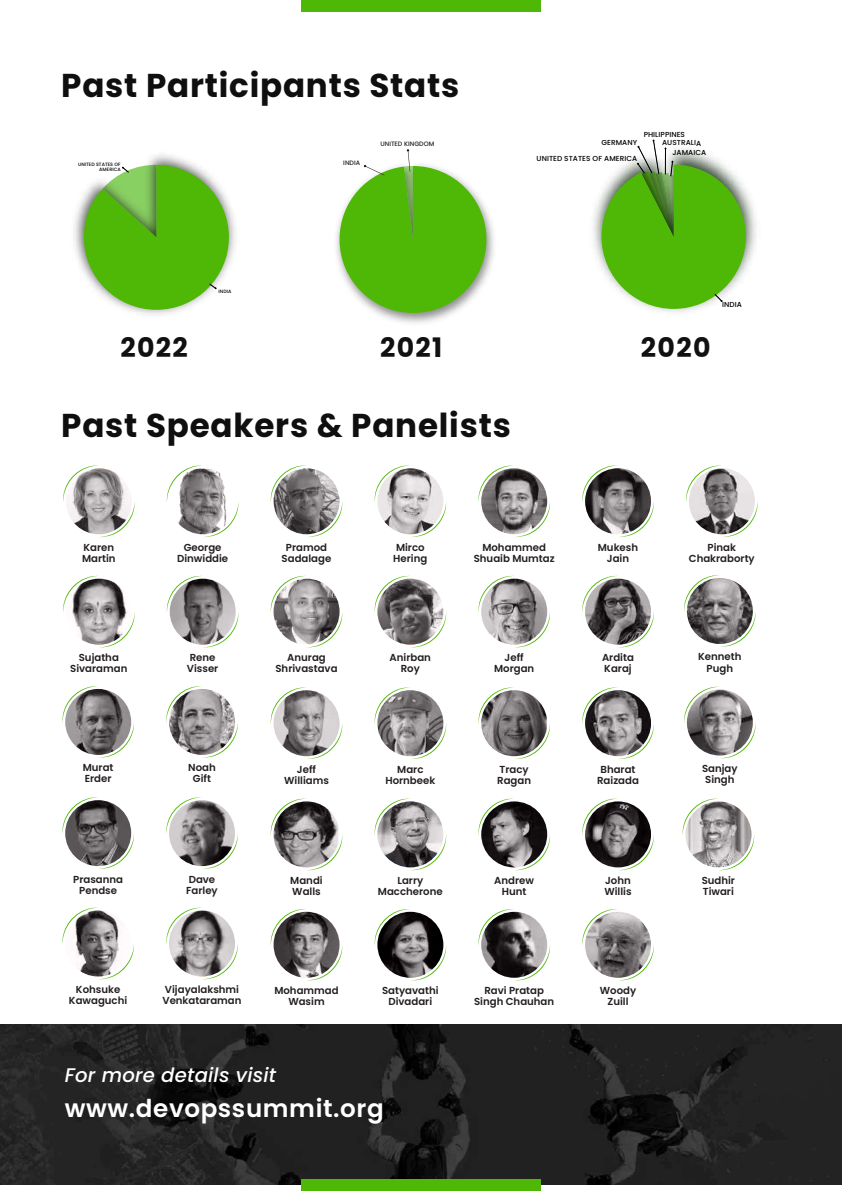
<style>
.page{position:relative;width:842px;height:1191px;background:#fff}
.page>*{position:absolute;margin:0;border:0;box-sizing:border-box;transform-origin:0 0}
.t1{font:700 33px "Poppins";letter-spacing:.025em;color:#0f0f0f}
.t2{font:700 26.8px "Poppins";letter-spacing:.05em;color:#111}
.t3{font:600 24.6px "Poppins";letter-spacing:.025em;color:#fff}
.t4{font:italic 500 19.7px "Poppins";letter-spacing:.01em;color:#fff}
.t5{font:600 10.2px/11.2px "Poppins";color:#231f20;text-align:center}
.t6{font:500 7.3px/7.7px "Poppins";letter-spacing:.005em;color:#000}
.t7{font:500 6.3px "Poppins";color:#231f20}
.t8{font:500 4.7px/5.7px "Poppins";letter-spacing:.01em;color:#000;text-align:right}
</style>
<div class="page">
<img style="left:74px;top:154px;width:162px;height:161px">
<svg style="left:84px;top:165px;width:145px;height:145px;background:#74c23f"></svg>
<img style="left:336px;top:210px;width:158px;height:114px">
<svg style="left:339px;top:149px;width:147px;height:164px"></svg>
<img style="left:593px;top:139px;width:164px;height:174px">
<svg style="left:601px;top:140px;width:145px;height:169px"></svg>
<svg style="left:63px;top:465px;width:72px;height:72px"></svg>
<img style="left:66px;top:468px;width:66px;height:66px">
<svg style="left:66px;top:468px;width:66px;height:66px"></svg>
<svg style="left:166px;top:465px;width:73px;height:72px"></svg>
<svg style="left:170px;top:468px;width:66px;height:66px"></svg>
<svg style="left:270px;top:465px;width:73px;height:72px"></svg>
<svg style="left:274px;top:468px;width:66px;height:66px;background:#7a7677"></svg>
<svg style="left:374px;top:465px;width:73px;height:72px"></svg>
<svg style="left:377px;top:468px;width:66px;height:66px;background:#c1bdbe"></svg>
<svg style="left:478px;top:465px;width:73px;height:72px"></svg>
<svg style="left:481px;top:468px;width:66px;height:66px;background:#797576"></svg>
<svg style="left:582px;top:465px;width:72px;height:72px"></svg>
<svg style="left:585px;top:468px;width:66px;height:66px;background:#5f5b5c"></svg>
<svg style="left:686px;top:465px;width:72px;height:72px"></svg>
<svg style="left:689px;top:468px;width:66px;height:66px;background:#9b9798"></svg>
<svg style="left:63px;top:576px;width:72px;height:71px"></svg>
<svg style="left:66px;top:578px;width:66px;height:66px"></svg>
<svg style="left:166px;top:576px;width:73px;height:71px"></svg>
<svg style="left:170px;top:578px;width:66px;height:66px;background:#878384"></svg>
<svg style="left:270px;top:576px;width:73px;height:71px"></svg>
<svg style="left:274px;top:578px;width:66px;height:66px;background:#908c8d"></svg>
<svg style="left:374px;top:576px;width:73px;height:71px"></svg>
<svg style="left:377px;top:578px;width:66px;height:66px;background:#747070"></svg>
<svg style="left:478px;top:576px;width:72px;height:71px"></svg>
<svg style="left:481px;top:578px;width:66px;height:66px;background:#999596"></svg>
<svg style="left:582px;top:576px;width:72px;height:71px"></svg>
<svg style="left:585px;top:578px;width:66px;height:66px;background:#656161"></svg>
<svg style="left:684px;top:575px;width:72px;height:72px"></svg>
<svg style="left:687px;top:578px;width:66px;height:66px;background:#777474"></svg>
<svg style="left:62px;top:686px;width:72px;height:72px"></svg>
<svg style="left:65px;top:689px;width:66px;height:66px;background:#757172"></svg>
<svg style="left:166px;top:686px;width:72px;height:72px"></svg>
<svg style="left:169px;top:689px;width:66px;height:66px;background:#938f90"></svg>
<svg style="left:270px;top:687px;width:73px;height:72px"></svg>
<svg style="left:274px;top:690px;width:66px;height:66px;background:#9d999a"></svg>
<svg style="left:374px;top:687px;width:73px;height:72px"></svg>
<svg style="left:377px;top:690px;width:66px;height:66px;background:#837f80"></svg>
<svg style="left:478px;top:687px;width:73px;height:72px"></svg>
<img style="left:481px;top:690px;width:66px;height:66px">
<svg style="left:481px;top:690px;width:66px;height:66px;background:#6b6768"></svg>
<svg style="left:582px;top:687px;width:72px;height:72px"></svg>
<svg style="left:585px;top:690px;width:66px;height:66px;background:#716d6e"></svg>
<svg style="left:684px;top:686px;width:72px;height:72px"></svg>
<svg style="left:687px;top:689px;width:66px;height:66px;background:#848081"></svg>
<svg style="left:62px;top:797px;width:72px;height:72px"></svg>
<svg style="left:65px;top:800px;width:66px;height:66px;background:#5c585a"></svg>
<svg style="left:166px;top:797px;width:72px;height:72px"></svg>
<svg style="left:169px;top:800px;width:66px;height:66px;background:#7c7879"></svg>
<svg style="left:270px;top:798px;width:73px;height:72px"></svg>
<img style="left:274px;top:801px;width:64px;height:66px">
<svg style="left:274px;top:801px;width:66px;height:66px;background:#716d6e"></svg>
<svg style="left:374px;top:798px;width:73px;height:72px"></svg>
<svg style="left:377px;top:801px;width:66px;height:66px;background:#8e8a8b"></svg>
<svg style="left:478px;top:798px;width:73px;height:72px"></svg>
<svg style="left:481px;top:801px;width:66px;height:66px;background:#545051"></svg>
<svg style="left:582px;top:798px;width:72px;height:72px"></svg>
<svg style="left:585px;top:801px;width:66px;height:66px;background:#444041"></svg>
<svg style="left:682px;top:798px;width:73px;height:72px"></svg>
<svg style="left:685px;top:801px;width:66px;height:66px;background:#a7a3a4"></svg>
<svg style="left:62px;top:907px;width:72px;height:72px"></svg>
<svg style="left:65px;top:910px;width:66px;height:66px"></svg>
<svg style="left:166px;top:907px;width:72px;height:72px"></svg>
<svg style="left:169px;top:910px;width:66px;height:66px;background:#949091"></svg>
<svg style="left:270px;top:909px;width:73px;height:71px"></svg>
<svg style="left:274px;top:911px;width:66px;height:66px;background:#696566"></svg>
<svg style="left:374px;top:909px;width:73px;height:71px"></svg>
<svg style="left:377px;top:911px;width:66px;height:66px;background:#474445"></svg>
<svg style="left:478px;top:909px;width:72px;height:71px"></svg>
<svg style="left:481px;top:911px;width:66px;height:66px;background:#5d5a5b"></svg>
<svg style="left:582px;top:909px;width:72px;height:71px"></svg>
<svg style="left:585px;top:911px;width:66px;height:66px;background:#888585"></svg>
<img style="left:0;top:1024px;width:842px;height:160px">
<div style="left:301px;top:0;width:239px;height:12px;background:#4fb806"></div>
<div style="left:301px;top:1179px;width:239px;height:12px;background:#4fb806"></div>
<h1 class="t1" style="left:61px;top:66px;width:400px">Past Participants Stats</h1>
<p class="t8" style="left:78px;top:161px;width:44px">UNITED STATES OF<br>AMERICA</p>
<p class="t7" style="left:343px;top:159px;width:18px">INDIA</p>
<p class="t7" style="left:380px;top:140px;width:55px">UNITED KINGDOM</p>
<p class="t6" style="left:602px;top:138px;width:37px;rotate:1deg">GERMANY</p>
<p class="t6" style="left:662px;top:131px;width:41px;text-indent:-19px;rotate:1deg">PHILIPPINES<br>AUSTRALIA</p>
<p class="t6" style="left:672px;top:148px;width:35px;rotate:1deg">JAMAICA</p>
<p class="t6" style="left:537px;top:155px;width:102px">UNITED STATES OF AMERICA</p>
<p class="t8" style="left:219px;top:288px;width:14px">INDIA</p>
<h2 class="t2" style="left:120px;top:332px;width:69px">2022</h2>
<h2 class="t2" style="left:380px;top:332px;width:64px">2021</h2>
<h2 class="t2" style="left:641px;top:332px;width:71px">2020</h2>
<p class="t6" style="left:722px;top:300px;width:21px;rotate:1deg">INDIA</p>
<h1 class="t1" style="left:61px;top:406px;width:451px">Past Speakers &amp; Panelists</h1>
<p class="t5" style="left:82px;top:541px;width:35px;text-align:left">Karen<br>Martin</p>
<p class="t5" style="left:177px;top:541px;width:53px">George<br>Dinwiddie</p>
<p class="t5" style="left:282px;top:541px;width:51px">Pramod<br>Sadalage</p>
<p class="t5" style="left:393px;top:541px;width:36px;text-align:left">Mirco<br>Hering</p>
<p class="t5" style="left:474px;top:541px;width:82px">Mohammed<br>Shuaib Mumtaz</p>
<p class="t5" style="left:598px;top:541px;width:42px">Mukesh<br>Jain</p>
<p class="t5" style="left:689px;top:541px;width:67px">Pinak<br>Chakraborty</p>
<p class="t5" style="left:70px;top:652px;width:59px">Sujatha<br>Sivaraman</p>
<p class="t5" style="left:187px;top:652px;width:33px;text-align:left">Rene<br>Visser</p>
<p class="t5" style="left:275px;top:652px;width:64px">Anurag<br>Shrivastava</p>
<p class="t5" style="left:390px;top:652px;width:43px">Anirban<br>Roy</p>
<p class="t5" style="left:494px;top:652px;width:42px">Jeff<br>Morgan</p>
<p class="t5" style="left:602px;top:652px;width:33px;text-align:left">Ardita<br>Karaj</p>
<p class="t5" style="left:698px;top:651px;width:45px">Kenneth<br>Pugh</p>
<p class="t5" style="left:83px;top:762px;width:32px;text-align:left">Murat<br>Erder</p>
<p class="t5" style="left:188px;top:762px;width:29px">Noah<br>Gift</p>
<p class="t5" style="left:284px;top:763px;width:46px">Jeff<br>Williams</p>
<p class="t5" style="left:385px;top:763px;width:51px">Marc<br>Hornbeek</p>
<p class="t5" style="left:497px;top:763px;width:35px;text-align:left">Tracy<br>Ragan</p>
<p class="t5" style="left:597px;top:763px;width:43px">Bharat<br>Raizada</p>
<p class="t5" style="left:702px;top:762px;width:37px">Sanjay<br>Singh</p>
<p class="t5" style="left:73px;top:873px;width:51px">Prasanna<br>Pendse</p>
<p class="t5" style="left:186px;top:873px;width:33px;text-align:left">Dave<br>Farley</p>
<p class="t5" style="left:290px;top:874px;width:34px;text-align:left">Mandi<br>Walls</p>
<p class="t5" style="left:378px;top:874px;width:66px">Larry<br>Maccherone</p>
<p class="t5" style="left:494px;top:874px;width:41px">Andrew<br>Hunt</p>
<p class="t5" style="left:604px;top:874px;width:29px;text-align:left">John<br>Willis</p>
<p class="t5" style="left:702px;top:874px;width:35px;text-align:left">Sudhir<br>Tiwari</p>
<p class="t5" style="left:69px;top:983px;width:60px">Kohsuke<br>Kawaguchi</p>
<p class="t5" style="left:162px;top:983px;width:81px;text-align:left">Vijayalakshmi<br>Venkataraman</p>
<p class="t5" style="left:274px;top:985px;width:66px">Mohammad<br>Wasim</p>
<p class="t5" style="left:382px;top:985px;width:58px">Satyavathi<br>Divadari</p>
<p class="t5" style="left:474px;top:985px;width:82px">Ravi Pratap<br>Singh Chauhan</p>
<p class="t5" style="left:600px;top:985px;width:38px">Woody<br>Zuill</p>
<h3 class="t4" style="left:65px;top:1063px;width:213px">For more details visit</h3>
<h3 class="t3" style="left:65px;top:1094px;width:321px">www.devopssummit.org</h3>
</div>
